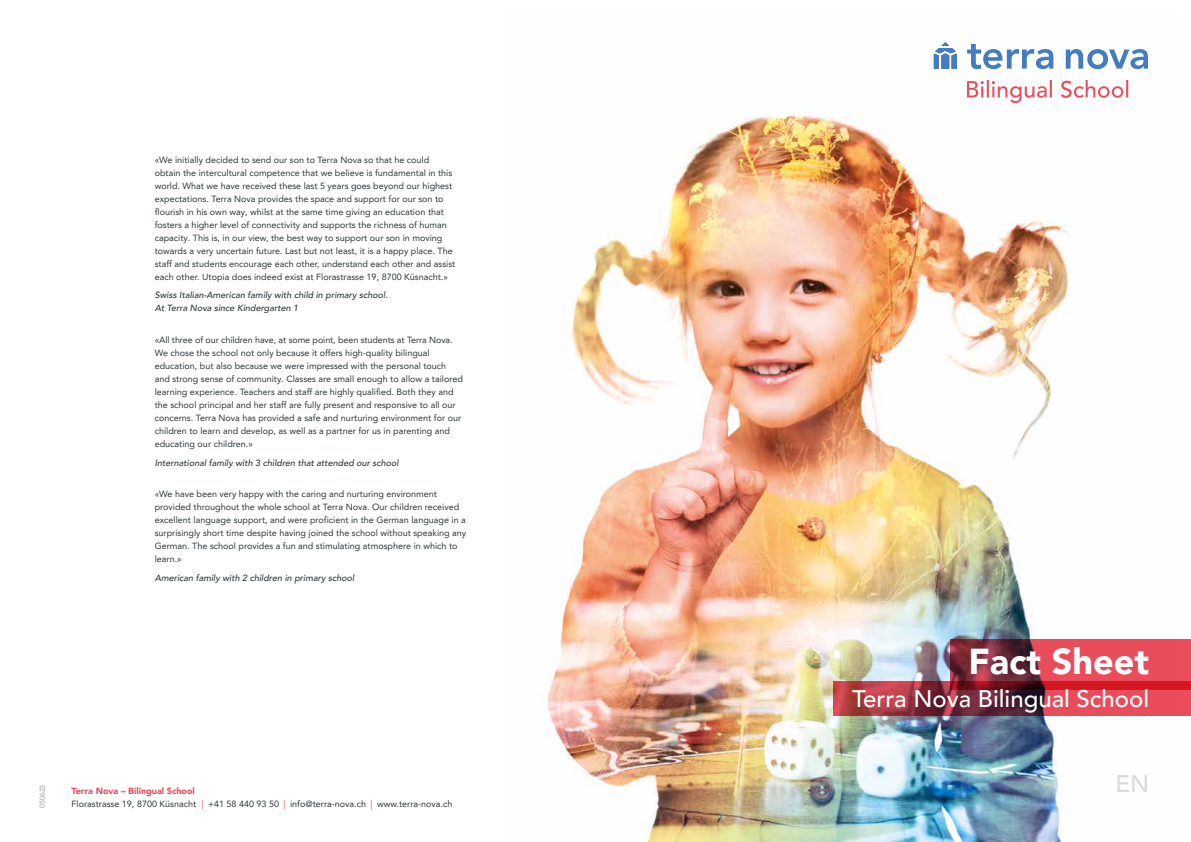
<style>
.page{position:relative;width:1191px;height:842px;background:#fff}
.page>*{position:absolute;margin:0;border:0;box-sizing:border-box;transform-origin:0 0}
.t1{font:900 36px "Avenir LT Pro";color:#fff}
.t2{font:500 24px "Avenir LT Pro";color:#fff}
.t3{font:500 24px "Avenir LT Pro";color:#dadada}
.t4{font:9px/13px "Avenir LT Pro";color:#30383b}
.t5{font:italic 500 9px/13px "Avenir LT Pro";color:#30383b}
.t6{font:7px "Avenir LT Pro";color:#9d9d9c}
.s1{font-weight:900;color:#ea4e5d}
.s2{color:#ea4e5d}
</style>
<div class="page">
<img style="left:547px;top:53px;width:591px;height:789px">
<svg style="left:950px;top:639px;width:241px;height:43px;background:#bc3f4d"></svg>
<svg style="left:832px;top:682px;width:359px;height:34px;background:#aa3541"></svg>
<svg style="left:934px;top:42px;width:22px;height:27px"></svg>
<svg style="left:967px;top:44px;width:181px;height:25px"></svg>
<svg style="left:967px;top:80px;width:161px;height:23px"></svg>
<p class="t4" style="left:155px;top:153px;width:302px">«We initially decided to send our son to Terra Nova so that he could obtain the intercultural competence that we believe is fundamental in this world. What we have received these last 5 years goes beyond our highest expectations. Terra Nova provides the space and support for our son to flourish in his own way, whilst at the same time giving an education that fosters a higher level of connectivity and supports the richness of human capacity. This is, in our view, the best way to support our son in moving towards a very uncertain future. Last but not least, it is a happy place. The staff and students encourage each other, understand each other and assist each other. Utopia does indeed exist at Florastrasse 19, 8700 Küsnacht.»</p>
<p class="t5" style="left:155px;top:289px;width:235px">Swiss Italian-American family with child in primary school.<br>At Terra Nova since Kindergarten 1</p>
<p class="t4" style="left:155px;top:333px;width:310px">«All three of our children have, at some point, been students at Terra Nova.<br>We chose the school not only because it offers high-quality bilingual education, but also because we were impressed with the personal touch and strong sense of community. Classes are small enough to allow a tailored learning experience. Teachers and staff are highly qualified. Both they and the school principal and her staff are fully present and responsive to all our concerns. Terra Nova has provided a safe and nurturing environment for our children to learn and develop, as well as a partner for us in parenting and educating our children.»</p>
<p class="t5" style="left:155px;top:456px;width:245px">International family with 3 children that attended our school</p>
<p class="t4" style="left:155px;top:488px;width:313px">«We have been very happy with the caring and nurturing environment provided throughout the whole school at Terra Nova. Our children received excellent language support, and were proficient in the German language in a surprisingly short time despite having joined the school without speaking any German. The school provides a fun and stimulating atmosphere in which to learn.»</p>
<p class="t5" style="left:155px;top:571px;width:201px">American family with 2 children in primary school</p>
<p class="t6" style="left:38px;top:808px;width:25px;rotate:-90deg">050623</p>
<p class="t4" style="left:72px;top:784px;width:382px"><span class="s1">Terra Nova – Bilingual School<br></span>Florastrasse 19, 8700 Küsnacht <span class="s2">|</span> +41 58 440 93 50 <span class="s2">|</span> info@terra-nova.ch <span class="s2">|</span> www.terra-nova.ch</p>
<h1 class="t1" style="left:968px;top:640px;width:182px">Fact Sheet</h1>
<h2 class="t2" style="left:852px;top:684px;width:299px">Terra Nova Bilingual School</h2>
<h2 class="t3" style="left:1115px;top:769px;width:35px">EN</h2>
</div>
